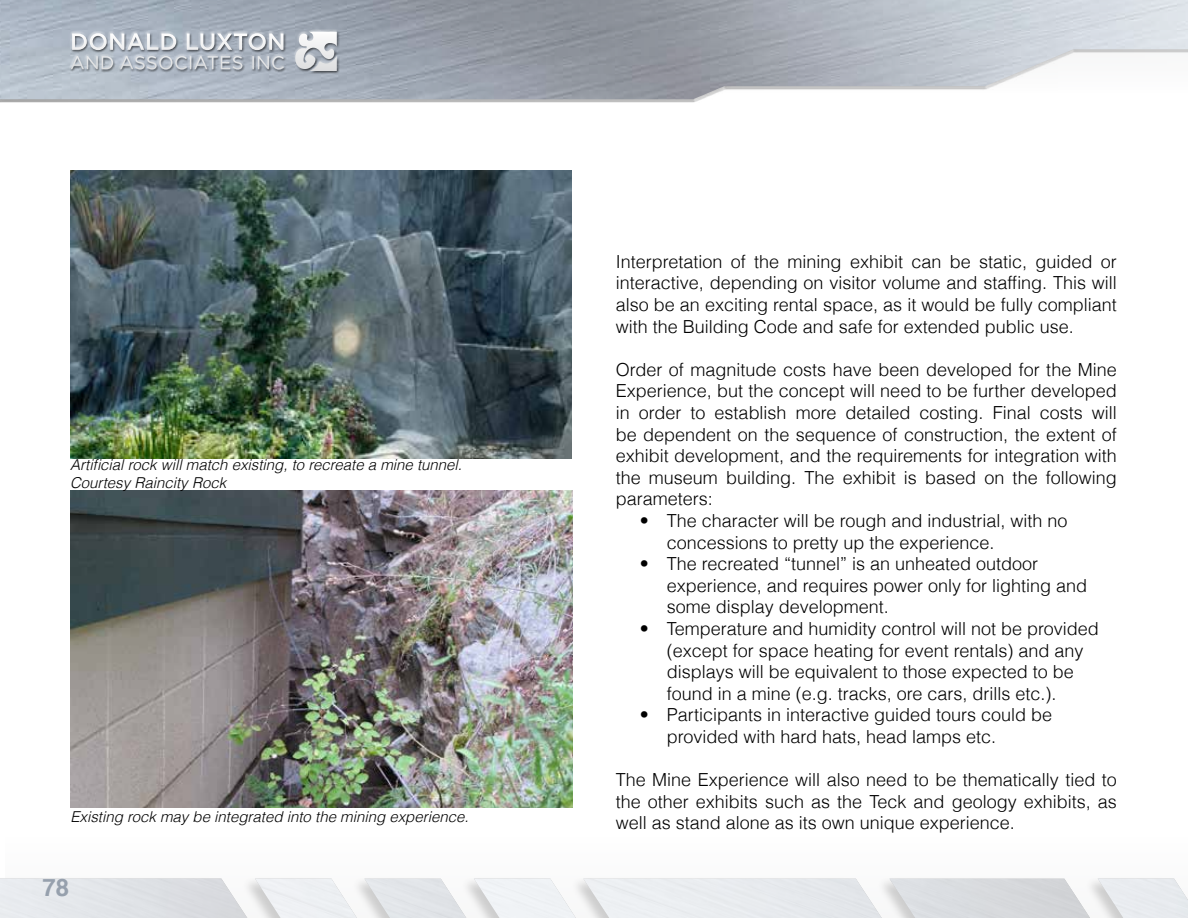
<style>
.page{position:relative;width:1188px;height:918px;background:#fff}
.page>*{position:absolute;margin:0;border:0;box-sizing:border-box;transform-origin:0 0}
.t1{font:700 24px "Helvetica";color:#96a0ad}
.t2{font:300 18px/21.6px "Helvetica";color:#000}
.t3{font:italic 300 15px/18px "Helvetica";color:#000}
</style>
<div class="page">
<div style="left:0;top:0;width:1188px;height:102px;background:#000;opacity:.75"></div>
<img style="left:0;top:0;width:1188px;height:99px">
<div style="left:68px;top:30px;width:271px;height:41px;background:#fff;opacity:.75"></div>
<div style="left:69px;top:31px;width:270px;height:43px;background:#000;opacity:.75"></div>
<svg style="left:295px;top:32px;width:42px;height:39px"></svg>
<svg style="left:72px;top:33px;width:212px;height:36px;background:#b6bcc5"></svg>
<svg style="left:0;top:878px;width:1175px;height:40px"></svg>
<img style="left:1098px;top:879px;width:90px;height:39px">
<img style="left:70px;top:490px;width:502px;height:318px">
<img style="left:70px;top:170px;width:501px;height:289px">
<p class="t3" style="left:70px;top:455px;width:394px">Artificial rock will match existing, to recreate a mine tunnel.<br>Courtesy Raincity Rock</p>
<p class="t3" style="left:70px;top:807px;width:400px">Existing rock may be integrated into the mining experience.</p>
<h1 class="t1" style="left:43px;top:868px;width:28px">78</h1>
<p class="t2" style="left:616px;top:250px;width:503px;text-align:justify">Interpretation of the mining exhibit can be static, guided or interactive, depending on visitor volume and staffing. This will also be an exciting rental space, as it would be fully compliant with the Building Code and safe for extended public use.</p>
<p class="t2" style="left:616px;top:358px;width:503px;text-align:justify">Order of magnitude costs have been developed for the Mine Experience, but the concept will need to be further developed in order to establish more detailed costing. Final costs will be dependent on the sequence of construction, the extent of exhibit development, and the requirements for integration with the museum building. The exhibit is based on the following parameters:</p>
<p class="t2" style="left:667px;top:509px;width:402px;text-indent:-27px">• The character will be rough and industrial, with no concessions to pretty up the experience.</p>
<p class="t2" style="left:667px;top:552px;width:422px;text-indent:-27px">• The recreated “tunnel” is an unheated outdoor experience, and requires power only for lighting and some display development.</p>
<p class="t2" style="left:667px;top:617px;width:434px;text-indent:-27px">• Temperature and humidity control will not be provided (except for space heating for event rentals) and any displays will be equivalent to those expected to be found in a mine (e.g. tracks, ore cars, drills etc.).</p>
<p class="t2" style="left:667px;top:703px;width:387px;text-indent:-27px">• Participants in interactive guided tours could be provided with hard hats, head lamps etc.</p>
<p class="t2" style="left:616px;top:768px;width:503px;text-align:justify">The Mine Experience will also need to be thematically tied to the other exhibits such as the Teck and geology exhibits, as well as stand alone as its own unique experience.</p>
</div>
